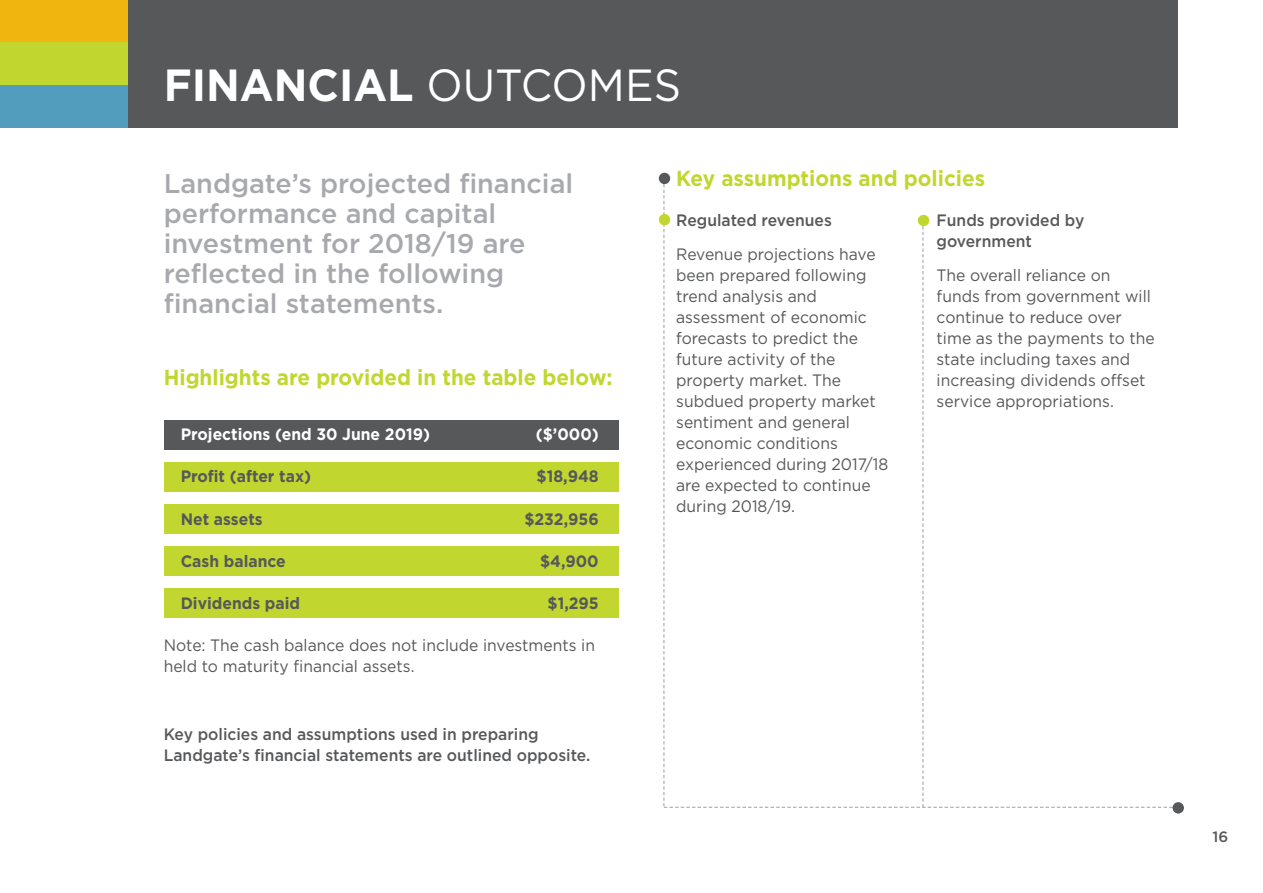
<style>
.page{position:relative;width:1263px;height:893px;background:#fff}
.page>*{position:absolute;margin:0;border:0;box-sizing:border-box;transform-origin:0 0}
.t1{font:700 45px "Gotham";color:#fff;scale:.95 1}
.t2{font:500 27px/30px "Gotham";color:#a8a9ad}
.t3{font:700 21.75px "Gotham";color:#c1d72f;scale:.95 1}
.t4{font:16.5px/21px "Gotham";color:#57585a;scale:.95 1}
.t5{font:500 16.5px/21px "Gotham";color:#57585a;scale:.95 1}
.t6{font:700 16.5px "Gotham";color:#57585a;scale:.95 1}
.t7{font:700 16.5px "Gotham";color:#fff;scale:.95 1}
.t8{font:500 15px "Gotham";color:#57585a}
.s1{font-weight:400}
</style>
<div class="page">
<div style="left:0;top:0;width:1178px;height:128px;background:#57585a"></div>
<div style="left:0;top:0;width:128px;height:43px;background:#f0b60f"></div>
<div style="left:0;top:43px;width:128px;height:42px;background:#c1d72f"></div>
<div style="left:0;top:85px;width:128px;height:43px;background:#529cbe"></div>
<div style="left:1172px;top:802px;width:12px;height:11px;background:#57585a;border-radius:50%"></div>
<svg style="left:663px;top:178px;width:515px;height:630px"></svg>
<div style="left:659px;top:214px;width:11px;height:11px;background:#c1d72f;border-radius:50%"></div>
<div style="left:659px;top:173px;width:11px;height:11px;background:#57585a;border-radius:50%"></div>
<div style="left:164px;top:462px;width:455px;height:30px;background:#c1d72f"></div>
<div style="left:164px;top:504px;width:455px;height:30px;background:#c1d72f"></div>
<div style="left:164px;top:546px;width:455px;height:30px;background:#c1d72f"></div>
<div style="left:164px;top:588px;width:455px;height:30px;background:#c1d72f"></div>
<div style="left:164px;top:420px;width:455px;height:30px;background:#57585a"></div>
<h1 class="t1" style="left:164px;top:59px;width:546px">FINANCIAL <span class="s1">OUTCOMES</span></h1>
<h2 class="t2" style="left:164px;top:167px;width:411px">Landgate’s projected financial performance and capital investment for 2018/19 are reflected in the following financial statements.</h2>
<h3 class="t3" style="left:164px;top:365px;width:474px">Highlights are provided in the table below:</h3>
<p class="t7" style="left:181px;top:425px;width:264px">Projections (end 30 June 2019)</p>
<p class="t7" style="left:536px;top:425px;width:68px">($’000)</p>
<p class="t6" style="left:181px;top:467px;width:139px">Profit (after tax)</p>
<p class="t6" style="left:537px;top:467px;width:67px">$18,948</p>
<p class="t6" style="left:181px;top:509px;width:88px">Net assets</p>
<p class="t6" style="left:524px;top:509px;width:80px">$232,956</p>
<p class="t6" style="left:181px;top:552px;width:112px">Cash balance</p>
<p class="t6" style="left:540px;top:552px;width:63px">$4,900</p>
<p class="t6" style="left:181px;top:594px;width:127px">Dividends paid</p>
<p class="t6" style="left:548px;top:594px;width:55px">$1,295</p>
<p class="t4" style="left:164px;top:635px;width:456px">Note: The cash balance does not include investments in held to maturity financial assets.</p>
<p class="t5" style="left:164px;top:723px;width:451px">Key policies and assumptions used in preparing<br>Landgate’s financial statements are outlined opposite.</p>
<h3 class="t3" style="left:676px;top:165px;width:327px">Key assumptions and policies</h3>
<p class="t5" style="left:676px;top:210px;width:165px">Regulated revenues</p>
<p class="t4" style="left:676px;top:243px;width:225px">Revenue projections have been prepared following trend analysis and assessment of economic forecasts to predict the future activity of the property market. The subdued property market sentiment and general economic conditions experienced during 2017/18 are expected to continue during 2018/19.</p>
<p class="t5" style="left:937px;top:210px;width:157px">Funds provided by government</p>
<p class="t4" style="left:937px;top:265px;width:231px">The overall reliance on funds from government will continue to reduce over time as the payments to the state including taxes and increasing dividends offset service appropriations.</p>
<p class="t8" style="left:1212px;top:828px;width:17px">16</p>
</div>
